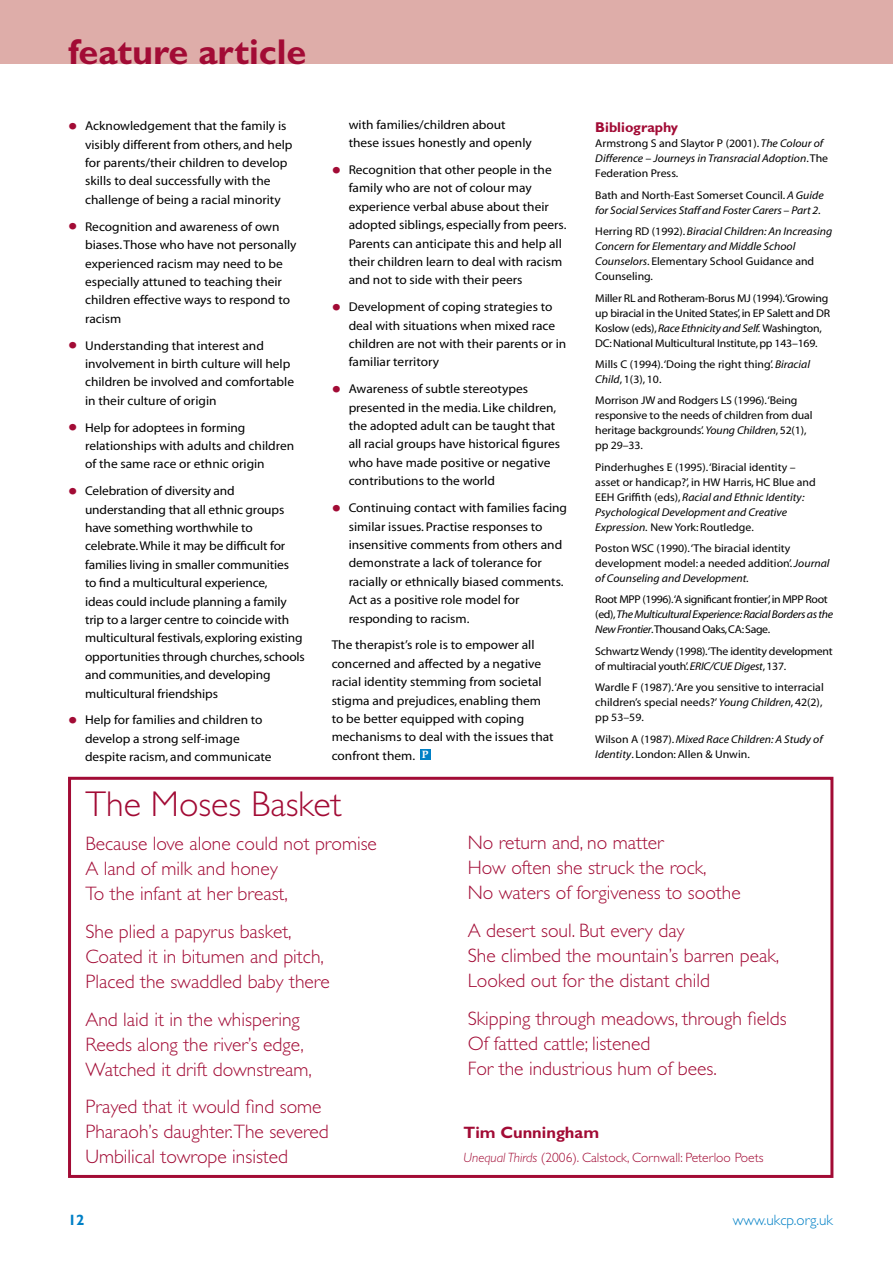
<style>
.page{position:relative;width:893px;height:1263px;background:#fff}
.page>*{position:absolute;margin:0;border:0;box-sizing:border-box;transform-origin:0 0}
.t1{font:700 36px "Gill Sans";color:#a20b35}
.t2{font:300 36px "Gill Sans";color:#a20b35}
.t3{font:300 19.5px/25px "Gill Sans";color:#a20b35}
.t4{font:700 16.5px "Gill Sans";color:#a20b35}
.t5{font:300 15px "Gill Sans";color:#0080c6}
.t6{font:700 15px "Gill Sans";color:#0080c6}
.t7{font:700 14.25px "Gill Sans";color:#a20b35}
.t8{font:300 13.5px "Gill Sans";color:#a20b35}
.t9{font:12.75px/18.5px "Myriad";color:#000;scale:1.05 1}
.t10{font:11.25px/15px "Myriad";letter-spacing:-.01em;color:#000;scale:1.05 1}
.t11{font:italic 11.25px/15px "Myriad";color:#000;scale:1.05 1}
.t12{font:11.25px/15px "Myriad";letter-spacing:-.03em;color:#000;scale:1.05 1}
.s1{font-size:31.5px;color:#a20b35}
.s2{font-family:"Palatino";font-weight:700;font-size:10.5px;color:#fff}
.s3{font-style:normal}
.s4{font-style:italic}
</style>
<div class="page">
<div style="left:0;top:0;width:893px;height:64px;background:#deada9"></div>
<div style="left:68px;top:777px;width:765px;height:401px;border:3px solid #a20b35"></div>
<div style="left:420px;top:749px;width:10px;height:11px;background:#0080c6"></div>
<h1 class="t1" style="left:68px;top:30px;width:240px">feature article</h1>
<p class="t9" style="left:85px;top:117px;width:199px;text-indent:-17px"><span class="s1">•</span> Acknowledgement that the family is visibly different from others, and help for parents/their children to develop skills to deal successfully with the challenge of being a racial minority</p>
<p class="t9" style="left:85px;top:218px;width:203px;text-indent:-17px"><span class="s1">•</span> Recognition and awareness of own biases. Those who have not personally experienced racism may need to be especially attuned to teaching their children effective ways to respond to racism</p>
<p class="t9" style="left:85px;top:337px;width:201px;text-indent:-17px"><span class="s1">•</span> Understanding that interest and involvement in birth culture will help children be involved and comfortable in their culture of origin</p>
<p class="t9" style="left:85px;top:419px;width:201px;text-indent:-17px"><span class="s1">•</span> Help for adoptees in forming relationships with adults and children of the same race or ethnic origin</p>
<p class="t9" style="left:85px;top:482px;width:211px;text-indent:-17px"><span class="s1">•</span> Celebration of diversity and understanding that all ethnic groups have something worthwhile to celebrate. While it may be difficult for families living in smaller communities<br>to find a multicultural experience,<br>ideas could include planning a family trip to a larger centre to coincide with multicultural festivals, exploring existing opportunities through churches, schools and communities, and developing multicultural friendships</p>
<p class="t9" style="left:85px;top:711px;width:179px;text-indent:-17px"><span class="s1">•</span> Help for families and children to develop a strong self-image despite racism, and communicate</p>
<p class="t9" style="left:349px;top:116px;width:176px">with families/children about these issues honestly and openly</p>
<p class="t9" style="left:349px;top:161px;width:209px;text-indent:-17px"><span class="s1">•</span> Recognition that other people in the family who are not of colour may experience verbal abuse about their adopted siblings, especially from peers.<br>Parents can anticipate this and help all their children learn to deal with racism and not to side with their peers</p>
<p class="t9" style="left:349px;top:298px;width:209px;text-indent:-17px"><span class="s1">•</span> Development of coping strategies to deal with situations when mixed race children are not with their parents or in familiar territory</p>
<p class="t9" style="left:349px;top:380px;width:203px;text-indent:-17px"><span class="s1">•</span> Awareness of subtle stereotypes presented in the media. Like children, the adopted adult can be taught that all racial groups have historical figures who have made positive or negative contributions to the world</p>
<p class="t9" style="left:349px;top:499px;width:210px;text-indent:-17px"><span class="s1">•</span> Continuing contact with families facing similar issues. Practise responses to insensitive comments from others and demonstrate a lack of tolerance for racially or ethnically biased comments.<br>Act as a positive role model for responding to racism.</p>
<p class="t9" style="left:332px;top:636px;width:213px">The therapist’s role is to empower all concerned and affected by a negative racial identity stemming from societal stigma and prejudices, enabling them to be better equipped with coping mechanisms to deal with the issues that confront them. <span class="s2">P</span></p>
<p class="t7" style="left:595px;top:119px;width:84px">Bibliography</p>
<p class="t11" style="left:595px;top:137px;width:223px"><span class="s3">Armstrong S and Slaytor P (2001).</span> The Colour of<br>Difference – Journeys in Transracial Adoption<span class="s3">. The<br>Federation Press.</span></p>
<p class="t11" style="left:595px;top:188px;width:219px"><span class="s3">Bath and North-East Somerset Council.</span> A Guide for Social Services Staff and Foster Carers – Part 2.</p>
<p class="t11" style="left:595px;top:224px;width:227px"><span class="s3">Herring RD (1992).</span> Biracial Children: An Increasing Concern for Elementary and Middle School Counselors<span class="s3">. Elementary School Guidance and Counseling.</span></p>
<p class="t10" style="left:595px;top:291px;width:225px">Miller RL and Rotheram-Borus MJ (1994).‘Growing up biracial in the United States’, in EP Salett and DR Koslow (eds), <span class="s4">Race Ethnicity and Self.</span> Washington, DC: National Multicultural Institute, pp 143–169.</p>
<p class="t10" style="left:595px;top:357px;width:206px">Mills C (1994).‘Doing the right thing’. <span class="s4">Biracial<br>Child</span>, 1(3), 10.</p>
<p class="t10" style="left:595px;top:393px;width:208px">Morrison JW and Rodgers LS (1996).‘Being responsive to the needs of children from dual heritage backgrounds’. <span class="s4">Young Children</span>, 52(1), pp 29–33.</p>
<p class="t10" style="left:595px;top:460px;width:211px">Pinderhughes E (1995).‘Biracial identity – asset or handicap?’, in HW Harris, HC Blue and EEH Griffith (eds), <span class="s4">Racial and Ethnic Identity:<br>Psychological Development and Creative Expression.</span> New York: Routledge.</p>
<p class="t10" style="left:595px;top:541px;width:225px">Poston WSC (1990).‘The biracial identity development model: a needed addition’. <span class="s4">Journal of Counseling and Development.</span></p>
<p class="t12" style="left:595px;top:593px;width:228px">Root MPP (1996).‘A significant frontier’, in MPP Root (ed), <span class="s4">The Multicultural Experience: Racial Borders as the<br>New Frontier</span>.Thousand Oaks, CA: Sage.</p>
<p class="t10" style="left:595px;top:644px;width:228px">Schwartz Wendy (1998).‘The identity development of multiracial youth’. <span class="s4">ERIC/CUE Digest</span>, 137.</p>
<p class="t10" style="left:595px;top:680px;width:219px;text-align:justify">Wardle F (1987).‘Are you sensitive to interracial children’s special needs?’ <span class="s4">Young Children</span>, 42(2), pp 53–59.</p>
<p class="t10" style="left:595px;top:732px;width:218px">Wilson A (1987). <span class="s4">Mixed Race Children: A Study of<br>Identity</span>. London: Allen &amp; Unwin.</p>
<h1 class="t2" style="left:85px;top:784px;width:258px">The Moses Basket</h1>
<h2 class="t3" style="left:85px;top:831px;width:293px">Because love alone could not promise<br>A land of milk and honey<br>To the infant at her breast,</h2>
<h2 class="t3" style="left:85px;top:919px;width:246px">She plied a papyrus basket,<br>Coated it in bitumen and pitch,<br>Placed the swaddled baby there</h2>
<h2 class="t3" style="left:85px;top:1007px;width:228px">And laid it in the whispering<br>Reeds along the river’s edge,<br>Watched it drift downstream,</h2>
<h2 class="t3" style="left:85px;top:1094px;width:245px">Prayed that it would find some<br>Pharaoh’s daughter.The severed<br>Umbilical towrope insisted</h2>
<h2 class="t3" style="left:468px;top:830px;width:274px">No return and, no matter<br>How often she struck the rock,<br>No waters of forgiveness to soothe</h2>
<h2 class="t3" style="left:468px;top:918px;width:313px">A desert soul. But every day<br>She climbed the mountain’s barren peak,<br>Looked out for the distant child</h2>
<h2 class="t3" style="left:468px;top:1006px;width:320px">Skipping through meadows, through fields<br>Of fatted cattle; listened<br>For the industrious hum of bees.</h2>
<p class="t4" style="left:464px;top:1123px;width:137px">Tim Cunningham</p>
<p class="t8" style="left:464px;top:1150px;width:301px"><span class="s4">Unequal Thirds</span> (2006). Calstock, Cornwall: Peterloo Poets</p>
<p class="t6" style="left:68px;top:1211px;width:18px">12</p>
<p class="t5" style="left:733px;top:1211px;width:102px">www.ukcp.org.uk</p>
</div>
